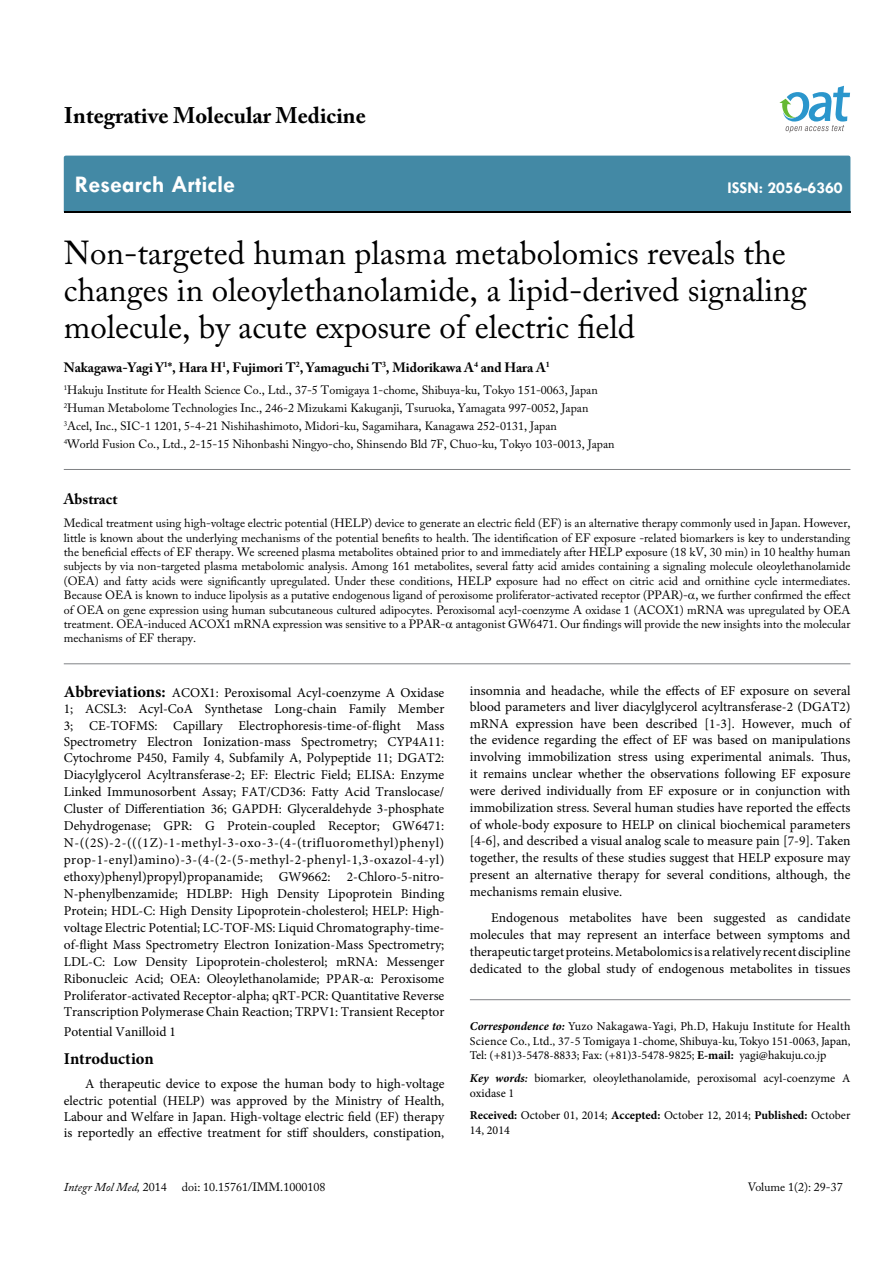
<style>
.page{position:relative;width:893px;height:1263px;background:#fff}
.page>*{position:absolute;margin:0;border:0;box-sizing:border-box;transform-origin:0 0}
.t1{font:33px/37.5px "Adobe Caslon Pro";color:#000}
.t2{font:700 24px "Tw Cen";color:#fff}
.t3{font:700 22.5px "Adobe Caslon Pro";color:#000}
.t4{font:700 16.5px "Tw Cen";color:#fff}
.t5{font:700 16.5px "Minion Pro";letter-spacing:-.005em;color:#000}
.t6{font:700 15px "Adobe Caslon Pro";color:#000}
.t7{font:13.5px/16.8px "Minion Pro";color:#000;text-align:justify}
.t8{font:700 13.5px "Adobe Caslon Pro";color:#000}
.t9{font:12px/14.4px "Adobe Caslon Pro";color:#000}
.t10{font:12px/14.4px "Minion Pro";color:#000}
.t11{font:italic 12px "Adobe Caslon Pro";color:#000}
.s1{font-weight:700;font-size:16.5px}
.s2{font-weight:700;font-style:italic}
.s3{font-weight:700}
.s4{font-weight:600;font-style:italic}
.s5{font-style:normal}
</style>
<div class="page">
<div style="left:64px;top:156px;width:786px;height:56px;background:#4389a5"></div>
<svg style="left:779px;top:86px;width:71px;height:47px"></svg>
<hr style="left:64px;top:469px;width:786px;height:1px;background:#808285">
<hr style="left:64px;top:663px;width:786px;height:1px;background:#808285">
<hr style="left:470px;top:999px;width:380px;height:1px;background:#808285">
<h3 class="t3" style="left:64px;top:102px;width:303px">Integrative Molecular Medicine</h3>
<h2 class="t2" style="left:75px;top:170px;width:162px">Research Article</h2>
<p class="t4" style="left:727px;top:178px;width:117px">ISSN: 2056-6360</p>
<h1 class="t1" style="left:64px;top:233px;width:744px">Non-targeted human plasma metabolomics reveals the changes in oleoylethanolamide, a lipid-derived signaling molecule, by acute exposure of electric field</h1>
<p class="t8" style="left:64px;top:359px;width:488px">Nakagawa-Yagi Y<sup>1</sup>*, Hara H<sup>1</sup>, Fujimori T<sup>2</sup>, Yamaguchi T<sup>3</sup>, Midorikawa A<sup>4</sup> and Hara A<sup>1</sup></p>
<p class="t9" style="left:64px;top:381px;width:552px;line-height:18px"><sup>1</sup>Hakuju Institute for Health Science Co., Ltd., 37-5 Tomigaya 1-chome, Shibuya-ku, Tokyo 151-0063, Japan <sup>2</sup>Human Metabolome Technologies Inc., 246-2 Mizukami Kakuganji, Tsuruoka, Yamagata 997-0052, Japan <sup>3</sup>Acel, Inc., SIC-1 1201, 5-4-21 Nishihashimoto, Midori-ku, Sagamihara, Kanagawa 252-0131, Japan<br><sup>4</sup>World Fusion Co., Ltd., 2-15-15 Nihonbashi Ningyo-cho, Shinsendo Bld 7F, Chuo-ku, Tokyo 103-0013, Japan</p>
<p class="t6" style="left:64px;top:490px;width:55px">Abstract</p>
<p class="t9" style="left:64px;top:516px;width:788px;text-align:justify">Medical treatment using high-voltage electric potential (HELP) device to generate an electric field (EF) is an alternative therapy commonly used in Japan. However, little is known about the underlying mechanisms of the potential benefits to health. The identification of EF exposure -related biomarkers is key to understanding the beneficial effects of EF therapy. We screened plasma metabolites obtained prior to and immediately after HELP exposure (18 kV, 30 min) in 10 healthy human subjects by via non-targeted plasma metabolomic analysis. Among 161 metabolites, several fatty acid amides containing a signaling molecule oleoylethanolamide (OEA) and fatty acids were significantly upregulated. Under these conditions, HELP exposure had no effect on citric acid and ornithine cycle intermediates.<br>Because OEA is known to induce lipolysis as a putative endogenous ligand of peroxisome proliferator-activated receptor (PPAR)- , we further confirmed the effect of OEA on gene expression using human subcutaneous cultured adipocytes. Peroxisomal acyl-coenzyme A oxidase 1 (ACOX1) mRNA was upregulated by OEA treatment. OEA-induced ACOX1 mRNA expression was sensitive to a PPAR- antagonist GW6471. Our findings will provide the new insights into the molecular mechanisms of EF therapy.</p>
<p class="t7" style="left:64px;top:685px;width:382px"><span class="s1">Abbreviations:</span> ACOX1: Peroxisomal Acyl-coenzyme A Oxidase 1; ACSL3: Acyl-CoA Synthetase Long-chain Family Member 3; CE-TOFMS: Capillary Electrophoresis-time-of-flight Mass Spectrometry Electron Ionization-mass Spectrometry; CYP4A11:<br>Cytochrome P450, Family 4, Subfamily A, Polypeptide 11; DGAT2:<br>Diacylglycerol Acyltransferase-2; EF: Electric Field; ELISA: Enzyme Linked Immunosorbent Assay; FAT/CD36: Fatty Acid Translocase/ Cluster of Differentiation 36; GAPDH: Glyceraldehyde 3-phosphate Dehydrogenase; GPR: G Protein-coupled Receptor; GW6471:<br>N-((2S)-2-(((1Z)-1-methyl-3-oxo-3-(4-(trifluoromethyl)phenyl) prop-1-enyl)amino)-3-(4-(2-(5-methyl-2-phenyl-1,3-oxazol-4-yl) ethoxy)phenyl)propyl)propanamide; GW9662: 2-Chloro-5-nitro-N-phenylbenzamide; HDLBP: High Density Lipoprotein Binding Protein; HDL-C: High Density Lipoprotein-cholesterol; HELP: High&shy;voltage Electric Potential; LC-TOF-MS: Liquid Chromatography-time&shy;of-flight Mass Spectrometry Electron Ionization-Mass Spectrometry; LDL-C: Low Density Lipoprotein-cholesterol; mRNA: Messenger Ribonucleic Acid; OEA: Oleoylethanolamide; PPAR-α: Peroxisome Proliferator-activated Receptor-alpha; qRT-PCR: Quantitative Reverse Transcription Polymerase Chain Reaction; TRPV1: Transient Receptor</p>
<p class="t7" style="left:64px;top:1023px;width:114px">Potential Vanilloid 1</p>
<p class="t5" style="left:64px;top:1047px;width:91px">Introduction</p>
<p class="t7" style="left:64px;top:1076px;width:382px;line-height:16.2px;text-indent:21px">A therapeutic device to expose the human body to high-voltage electric potential (HELP) was approved by the Ministry of Health, Labour and Welfare in Japan. High-voltage electric field (EF) therapy is reportedly an effective treatment for stiff shoulders, constipation,</p>
<p class="t7" style="left:470px;top:682px;width:382px">insomnia and headache, while the effects of EF exposure on several blood parameters and liver diacylglycerol acyltransferase-2 (DGAT2) mRNA expression have been described [1-3]. However, much of the evidence regarding the effect of EF was based on manipulations involving immobilization stress using experimental animals. Thus, it remains unclear whether the observations following EF exposure were derived individually from EF exposure or in conjunction with immobilization stress. Several human studies have reported the effects of whole-body exposure to HELP on clinical biochemical parameters [4-6], and described a visual analog scale to measure pain [7-9]. Taken together, the results of these studies suggest that HELP exposure may present an alternative therapy for several conditions, although, the mechanisms remain elusive.</p>
<p class="t7" style="left:470px;top:909px;width:382px;text-indent:21px">Endogenous metabolites have been suggested as candidate molecules that may represent an interface between symptoms and therapeutic target proteins. Metabolomics is a relatively recent discipline dedicated to the global study of endogenous metabolites in tissues</p>
<p class="t10" style="left:470px;top:1019px;width:382px;text-align:justify"><span class="s2">Correspondence to:</span> Yuzo Nakagawa-Yagi, Ph.D, Hakuju Institute for Health Science Co., Ltd., 37-5 Tomigaya 1-chome, Shibuya-ku, Tokyo 151-0063, Japan, Tel: (+81)3-5478-8833; Fax: (+81)3-5478-9825; <span class="s3">E-mail:</span> yagi@hakuju.co.jp</p>
<p class="t10" style="left:470px;top:1071px;width:382px"><span class="s2">Key words</span><span class="s4">:</span> biomarker, oleoylethanolamide, peroxisomal acyl-coenzyme A oxidase 1</p>
<p class="t10" style="left:470px;top:1108px;width:382px"><span class="s3">Received:</span> October 01, 2014; <span class="s3">Accepted:</span> October 12, 2014; <span class="s3">Published:</span> October<br>14, 2014</p>
<p class="t11" style="left:64px;top:1180px;width:104px">Integr Mol Med, <span class="s5">2014</span></p>
<p class="t9" style="left:182px;top:1180px;width:145px">doi: 10.15761/IMM.1000108</p>
<p class="t9" style="left:748px;top:1180px;width:96px">Volume 1(2): 29-37</p>
</div>
